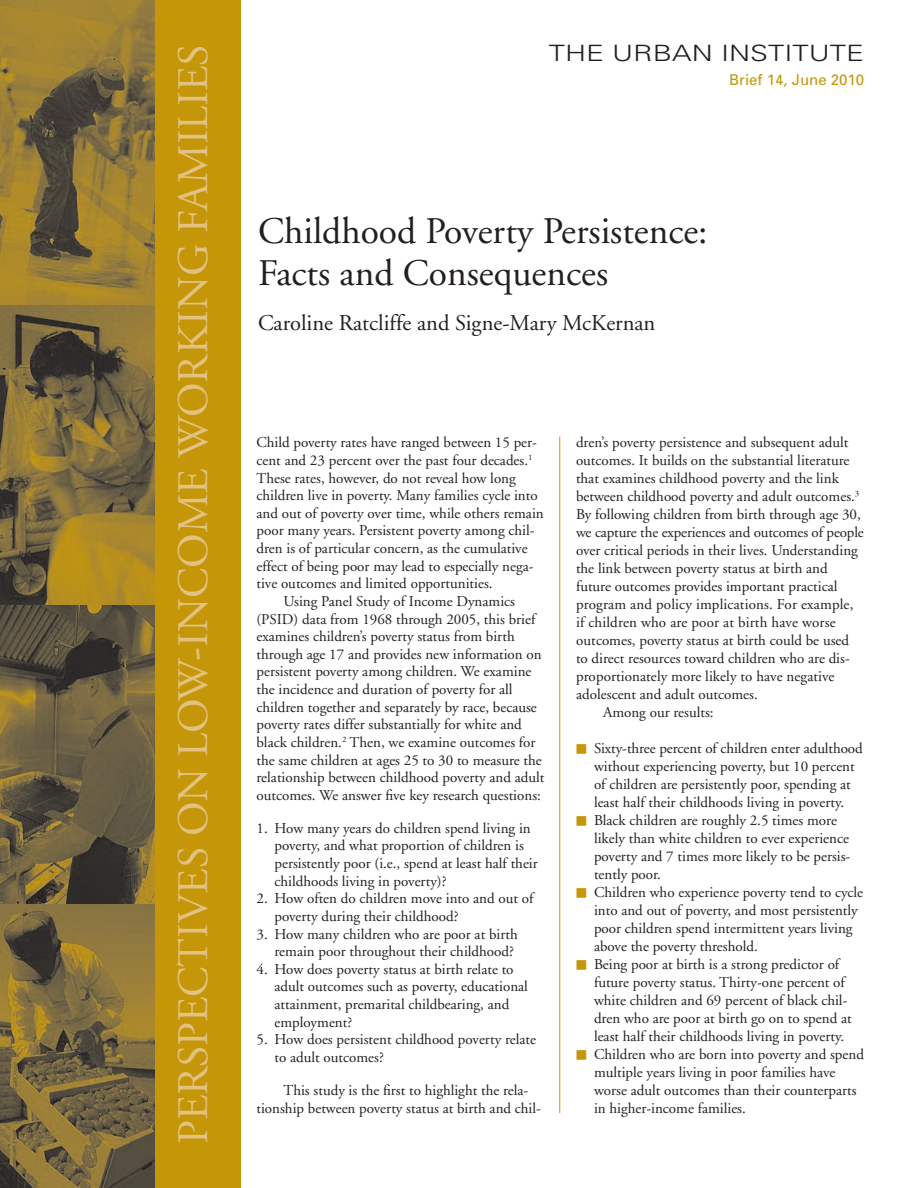
<style>
.page{position:relative;width:918px;height:1188px;background:#fff}
.page>*{position:absolute;margin:0;border:0;box-sizing:border-box;transform-origin:0 0}
.t1{font:43.5px "Adobe Garamond";color:#e2c280}
.t2{font:37.5px/42px "Adobe Garamond";color:#231f20}
.t3{font:22.5px "Adobe Garamond";color:#231f20}
.t4{font:300 22.5px "Univers";color:#231f20;scale:1.3 1}
.t5{font:15px/18px "Adobe Garamond";color:#231f20}
.t6{font:15px "Univers";color:#c49608}
</style>
<div class="page">
<div style="left:0;top:0;width:240px;height:1188px;background:#c49608"></div>
<hr style="left:559px;top:436px;width:1px;height:677px;background:#c49608">
<img style="left:0;top:903px;width:154px;height:285px">
<img style="left:0;top:604px;width:154px;height:299px">
<img style="left:0;top:304px;width:154px;height:300px">
<img style="left:0;top:0;width:154px;height:304px">
<h1 class="t1" style="left:176px;top:1144px;width:1101px;rotate:-90deg">PERSPECTIVES ON LOW-INCOME WORKING FAMILIES</h1>
<h3 class="t4" style="left:549px;top:44px;width:244px">THE URBAN INSTITUTE</h3>
<p class="t6" style="left:729px;top:74px;width:137px">Brief 14, June 2010</p>
<h2 class="t2" style="left:258px;top:214px;width:451px">Childhood Poverty Persistence:<br>Facts and Consequences</h2>
<h3 class="t3" style="left:258px;top:314px;width:399px">Caroline Ratcliffe and Signe-Mary McKernan</h3>
<p class="t5" style="left:256px;top:435px;width:282px">Child poverty rates have ranged between 15 per-</p>
<p class="t5" style="left:256px;top:452px;width:278px">cent and 23 percent over the past four decades.<sup>1</sup></p>
<p class="t5" style="left:256px;top:470px;width:261px">These rates, however, do not reveal how long</p>
<p class="t5" style="left:256px;top:488px;width:283px">children live in poverty. Many families cycle into</p>
<p class="t5" style="left:256px;top:505px;width:289px">and out of poverty over time, while others remain</p>
<p class="t5" style="left:256px;top:523px;width:280px">poor many years. Persistent poverty among chil-</p>
<p class="t5" style="left:256px;top:541px;width:273px">dren is of particular concern, as the cumulative</p>
<p class="t5" style="left:256px;top:558px;width:279px">effect of being poor may lead to especially nega-</p>
<p class="t5" style="left:256px;top:576px;width:238px">tive outcomes and limited opportunities.</p>
<p class="t5" style="left:284px;top:593px;width:233px">Using Panel Study of Income Dynamics</p>
<p class="t5" style="left:256px;top:611px;width:280px">(PSID) data from 1968 through 2005, this brief</p>
<p class="t5" style="left:256px;top:629px;width:260px">examines children’s poverty status from birth</p>
<p class="t5" style="left:256px;top:646px;width:287px">through age 17 and provides new information on</p>
<p class="t5" style="left:256px;top:664px;width:276px">persistent poverty among children. We examine</p>
<p class="t5" style="left:256px;top:682px;width:258px">the incidence and duration of poverty for all</p>
<p class="t5" style="left:256px;top:699px;width:282px">children together and separately by race, because</p>
<p class="t5" style="left:256px;top:717px;width:267px">poverty rates differ substantially for white and</p>
<p class="t5" style="left:256px;top:734px;width:281px">black children.<sup>2</sup> Then, we examine outcomes for</p>
<p class="t5" style="left:256px;top:752px;width:287px">the same children at ages 25 to 30 to measure the</p>
<p class="t5" style="left:257px;top:770px;width:289px">relationship between childhood poverty and adult</p>
<p class="t5" style="left:257px;top:787px;width:286px">outcomes. We answer five key research questions:</p>
<p class="t5" style="left:275px;top:821px;width:265px;text-indent:-18px">1. How many years do children spend living in poverty, and what proportion of children is persistently poor (i.e., spend at least half their childhoods living in poverty)?</p>
<p class="t5" style="left:275px;top:891px;width:260px;text-indent:-18px">2. How often do children move into and out of poverty during their childhood?</p>
<p class="t5" style="left:257px;top:926px;width:263px;text-align:right">3. How many children who are poor at birth remain poor throughout their childhood?</p>
<p class="t5" style="left:275px;top:962px;width:255px;text-indent:-18px">4. How does poverty status at birth relate to adult outcomes such as poverty, educational attainment, premarital childbearing, and employment?</p>
<p class="t5" style="left:275px;top:1032px;width:263px;line-height:17.5px;text-indent:-18px">5. How does persistent childhood poverty relate to adult outcomes?</p>
<p class="t5" style="left:257px;top:1083px;width:286px;text-indent:27px">This study is the first to highlight the rela&shy;tionship between poverty status at birth and chil-</p>
<p class="t5" style="left:576px;top:435px;width:274px">dren’s poverty persistence and subsequent adult</p>
<p class="t5" style="left:576px;top:453px;width:275px">outcomes. It builds on the substantial literature</p>
<p class="t5" style="left:576px;top:471px;width:264px">that examines childhood poverty and the link</p>
<p class="t5" style="left:576px;top:489px;width:285px">between childhood poverty and adult outcomes.<sup>3</sup></p>
<p class="t5" style="left:576px;top:507px;width:286px">By following children from birth through age 30,</p>
<p class="t5" style="left:576px;top:525px;width:289px">we capture the experiences and outcomes of people</p>
<p class="t5" style="left:576px;top:543px;width:283px">over critical periods in their lives. Understanding</p>
<p class="t5" style="left:576px;top:561px;width:253px">the link between poverty status at birth and</p>
<p class="t5" style="left:576px;top:579px;width:263px">future outcomes provides important practical</p>
<p class="t5" style="left:576px;top:597px;width:279px">program and policy implications. For example,</p>
<p class="t5" style="left:576px;top:615px;width:261px">if children who are poor at birth have worse</p>
<p class="t5" style="left:576px;top:633px;width:275px">outcomes, poverty status at birth could be used</p>
<p class="t5" style="left:576px;top:651px;width:275px">to direct resources toward children who are dis-</p>
<p class="t5" style="left:576px;top:669px;width:260px">proportionately more likely to have negative</p>
<p class="t5" style="left:576px;top:687px;width:183px">adolescent and adult outcomes.</p>
<p class="t5" style="left:603px;top:705px;width:112px">Among our results:</p>
<p class="t5" style="left:594px;top:741px;width:272px">Sixty-three percent of children enter adulthood without experiencing poverty, but 10 percent of children are persistently poor, spending at least half their childhoods living in poverty.<br>Black children are roughly 2.5 times more likely than white children to ever experience poverty and 7 times more likely to be persis&shy;tently poor.<br>Children who experience poverty tend to cycle into and out of poverty, and most persistently poor children spend intermittent years living above the poverty threshold.<br>Being poor at birth is a strong predictor of future poverty status. Thirty-one percent of white children and 69 percent of black chil&shy;dren who are poor at birth go on to spend at least half their childhoods living in poverty.<br>Children who are born into poverty and spend multiple years living in poor families have worse adult outcomes than their counterparts in higher-income families.</p>
</div>
